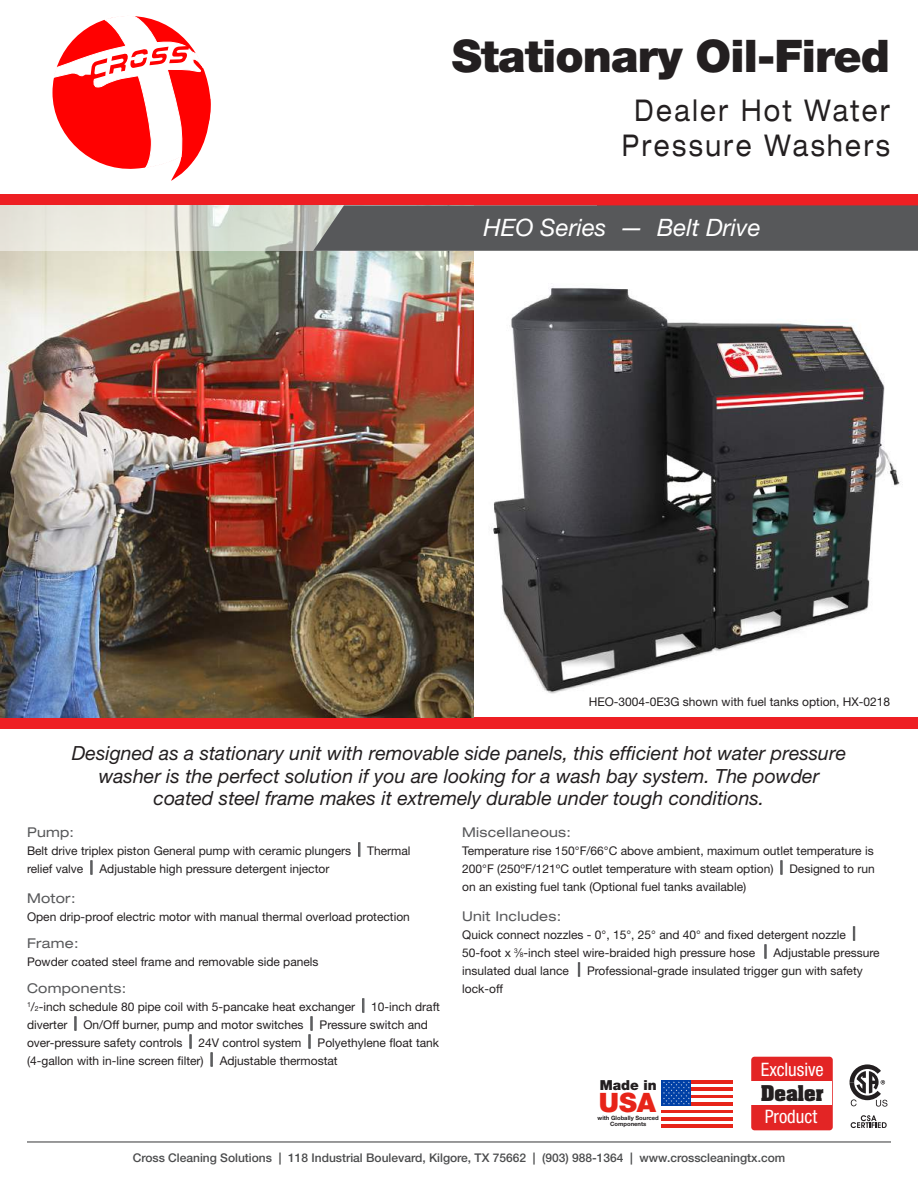
<style>
.page{position:relative;width:918px;height:1188px;background:#fff}
.page>*{position:absolute;margin:0;border:0;box-sizing:border-box;transform-origin:0 0}
.t1{font:900 45px "Helvetica Neue LT Std";letter-spacing:-.02em;color:#231f20}
.t2{font:expanded 30px/34.5px "Helvetica Neue LT Std";letter-spacing:.1em;color:#231f20;text-align:center;scale:.8 1}
.t3{font:900 26.7px "Helvetica Neue LT Std";color:#e72419}
.t4{font:italic 24px "Helvetica Neue LT Std";color:#fff}
.t5{font:italic 19.5px/22.5px "Helvetica Neue LT Std";color:#231f20;text-align:center}
.t6{font:condensed 18.6px "Helvetica Neue";color:#fff}
.t7{font:700 18.6px "Aachen LT";color:#231f20}
.t8{font:900 13.8px "Helvetica Neue LT Std";color:#231f20}
.t9{font:expanded 13.5px "Helvetica Neue LT Std";letter-spacing:.02em;color:#57585a}
.t10{font:12px/18px "Helvetica Neue LT Std";color:#231f20}
.t11{font:500 12px "Helvetica Neue LT Std";color:#4b4c4d}
.t12{font:700 5.85px/5.8px "Helvetica Neue LT Std";color:#231f20;text-align:center}
.s1{font-size:7.05px}
.s2{font-size:6.6px}
</style>
<div class="page">
<svg style="left:52px;top:16px;width:159px;height:165px"></svg>
<hr style="left:27px;top:1141px;width:864px;height:2px;background:#4b4c4d">
<div style="left:0;top:194px;width:918px;height:12px;background:#ee1f23"></div>
<div style="left:0;top:718px;width:918px;height:11px;background:#ee1f23"></div>
<img style="left:493px;top:288px;width:408px;height:406px">
<img style="left:0;top:251px;width:473px;height:467px">
<svg style="left:0;top:205px;width:313px;height:46px;background:#dee0d6"></svg>
<div style="left:313px;top:205px;width:605px;height:46px;background:#57585a"></div>
<svg style="left:661px;top:1080px;width:72px;height:48px"></svg>
<svg style="left:850px;top:1064px;width:37px;height:43px"></svg>
<svg style="left:851px;top:1115px;width:36px;height:13px"></svg>
<div style="left:751px;top:1057px;width:82px;height:73px;background:#e32525;border-radius:3px"></div>
<div style="left:752px;top:1081px;width:80px;height:23px;background:#fff"></div>
<h1 class="t1" style="left:452px;top:29px;width:440px">Stationary Oil-Fired</h1>
<h2 class="t2" style="left:622px;top:93px;width:337px">Dealer Hot Water<br>Pressure Washers</h2>
<h3 class="t4" style="left:483px;top:213px;width:279px">HEO Series — Belt Drive</h3>
<p class="t10" style="left:589px;top:693px;width:303px">HEO-3004-0E3G shown with fuel tanks option, HX-0218</p>
<p class="t5" style="left:72px;top:742px;width:776px">Designed as a stationary unit with removable side panels, this efficient hot water pressure washer is the perfect solution if you are looking for a wash bay system. The powder coated steel frame makes it extremely durable under tough conditions.</p>
<p class="t9" style="left:27px;top:824px;width:49px">Pump:</p>
<p class="t10" style="left:27px;top:841px;width:326px">Belt drive triplex piston General pump with ceramic plungers</p>
<p class="t10" style="left:367px;top:841px;width:45px">Thermal</p>
<p class="t10" style="left:27px;top:859px;width:58px">relief valve</p>
<p class="t10" style="left:99px;top:859px;width:231px">Adjustable high pressure detergent injector</p>
<p class="t9" style="left:27px;top:890px;width:50px">Motor:</p>
<p class="t10" style="left:27px;top:907px;width:384px">Open drip-proof electric motor with manual thermal overload protection</p>
<p class="t9" style="left:27px;top:935px;width:53px">Frame:</p>
<p class="t10" style="left:27px;top:952px;width:293px">Powder coated steel frame and removable side panels</p>
<p class="t9" style="left:27px;top:980px;width:101px">Components:</p>
<p class="t10" style="left:27px;top:997px;width:330px"><sup>1</sup>/<span class="s1">2</span>-inch schedule 80 pipe coil with 5-pancake heat exchanger</p>
<p class="t10" style="left:371px;top:997px;width:70px">10-inch draft</p>
<p class="t10" style="left:27px;top:1015px;width:42px">diverter</p>
<p class="t10" style="left:83px;top:1015px;width:222px">On/Off burner, pump and motor switches</p>
<p class="t10" style="left:320px;top:1015px;width:110px">Pressure switch and</p>
<p class="t10" style="left:27px;top:1033px;width:157px">over-pressure safety controls</p>
<p class="t10" style="left:199px;top:1033px;width:104px">24V control system</p>
<p class="t10" style="left:318px;top:1033px;width:123px">Polyethylene float tank</p>
<p class="t10" style="left:27px;top:1051px;width:178px">(4-gallon with in-line screen filter)</p>
<p class="t10" style="left:220px;top:1051px;width:120px">Adjustable thermostat</p>
<p class="t9" style="left:462px;top:824px;width:110px">Miscellaneous:</p>
<p class="t10" style="left:462px;top:841px;width:413px">Temperature rise 150°F/66°C above ambient, maximum outlet temperature is<br>200°F (250ºF/121ºC outlet temperature with steam option)</p>
<p class="t10" style="left:789px;top:859px;width:87px">Designed to run</p>
<p class="t10" style="left:462px;top:877px;width:286px">on an existing fuel tank (Optional fuel tanks available)</p>
<p class="t9" style="left:462px;top:908px;width:101px">Unit Includes:</p>
<p class="t10" style="left:462px;top:925px;width:385px">Quick connect nozzles - 0°, 15°, 25° and 40° and fixed detergent nozzle<br>50-foot x <sup>3</sup>⁄<span class="s2">8</span>-inch steel wire-braided high pressure hose</p>
<p class="t10" style="left:774px;top:943px;width:108px">Adjustable pressure</p>
<p class="t10" style="left:462px;top:961px;width:108px">insulated dual lance</p>
<p class="t10" style="left:587px;top:961px;width:277px">Professional-grade insulated trigger gun with safety</p>
<p class="t10" style="left:462px;top:979px;width:42px">lock-off</p>
<h3 class="t6" style="left:761px;top:1058px;width:65px">Exclusive</h3>
<h3 class="t6" style="left:765px;top:1106px;width:54px">Product</h3>
<p class="t8" style="left:600px;top:1077px;width:59px">Made in</p>
<p class="t12" style="left:598px;top:1115px;width:63px">with Globally Sourced<br>Components</p>
<h3 class="t7" style="left:761px;top:1080px;width:64px">Dealer</h3>
<h3 class="t3" style="left:599px;top:1086px;width:59px">USA</h3>
<p class="t11" style="left:133px;top:1151px;width:654px">Cross Cleaning Solutions | 118 Industrial Boulevard, Kilgore, TX 75662 | (903) 988-1364 | www.crosscleaningtx.com</p>
</div>
